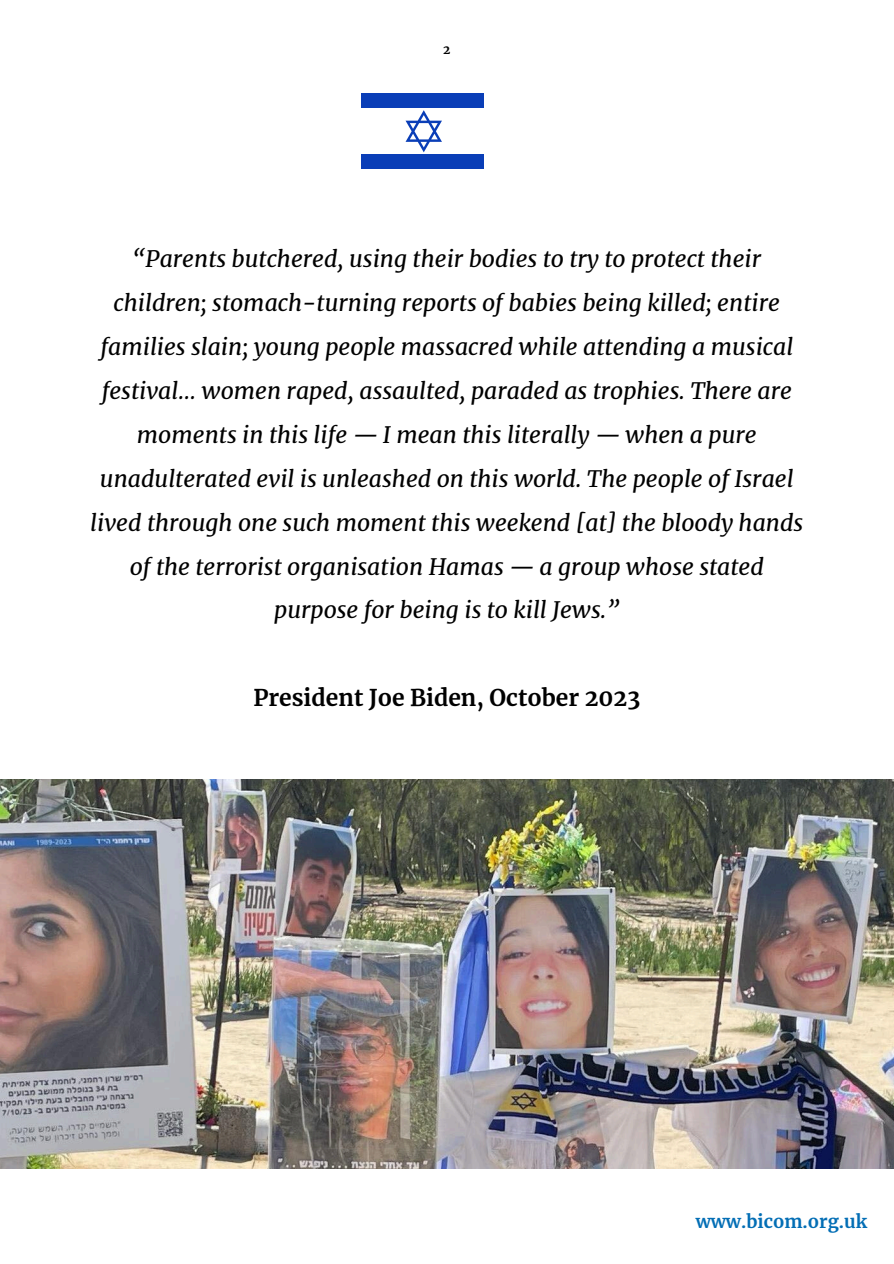
<style>
.page{position:relative;width:894px;height:1264px;background:#fff}
.page>*{position:absolute;margin:0;border:0;box-sizing:border-box;transform-origin:0 0}
.t1{font:italic 22.8px/43.8px "Merriweather";color:#000;text-align:center}
.t2{font:700 22.8px "Merriweather";color:#000}
.t3{font:700 18px "Merriweather";color:#036eb5}
.t4{font:700 12px "Merriweather";color:#000}
</style>
<div class="page">
<img style="left:0;top:779px;width:893px;height:389px">
<svg style="left:361px;top:93px;width:123px;height:76px"></svg>
<h1 class="t4" style="left:443px;top:42px;width:9px">2</h1>
<p class="t1" style="left:90px;top:237px;width:714px">“Parents butchered, using their bodies to try to protect their children; stomach-turning reports of babies being killed; entire families slain; young people massacred while attending a musical festival… women raped, assaulted, paraded as trophies. There are moments in this life — I mean this literally — when a pure unadulterated evil is unleashed on this world. The people of Israel lived through one such moment this weekend [at] the bloody hands of the terrorist organisation Hamas — a group whose stated purpose for being is to kill Jews.”</p>
<h2 class="t2" style="left:253px;top:683px;width:388px">President Joe Biden, October 2023</h2>
<p class="t3" style="left:695px;top:1209px;width:173px">www.bicom.org.uk</p>
</div>
